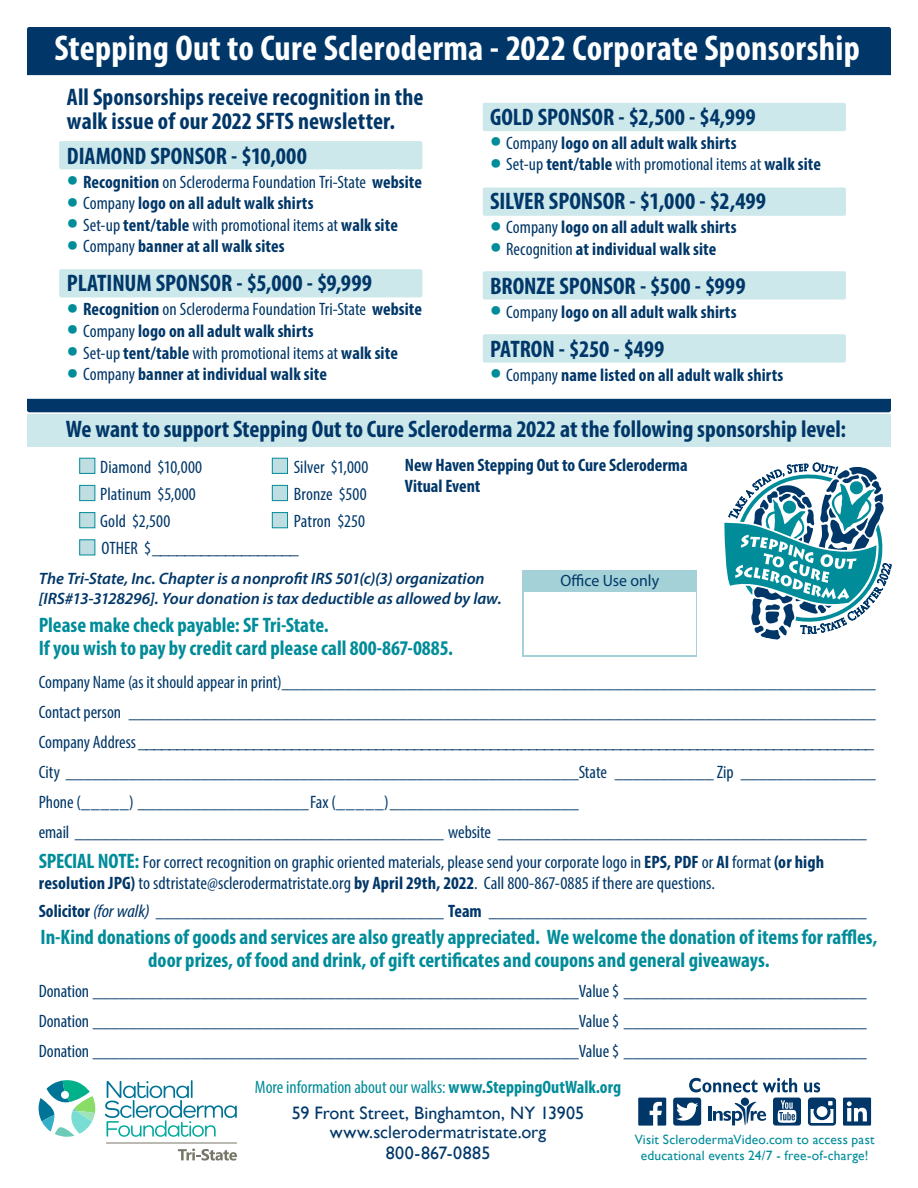
<style>
.page{position:relative;width:918px;height:1188px;background:#fff}
.page>*{position:absolute;margin:0;border:0;box-sizing:border-box;transform-origin:0 0}
.t1{font:700 condensed 36px "Myriad Pro";letter-spacing:.01em;color:#fff}
.t2{font:700 condensed 24px/24px "Myriad Pro";color:#003768}
.t3{font:700 condensed 21px/22.5px "Myriad Pro";color:#008c99}
.t4{font:condensed 18px/30px "Myriad Pro";color:#003768}
.t5{font:700 condensed 18px/21px "Myriad Pro";letter-spacing:.005em;color:#003768}
.t6{font:18px/20.2px "Gill Sans";letter-spacing:.005em;color:#003768;text-align:center}
.t7{font:condensed 18px "Myriad Pro";letter-spacing:-.005em;color:#008c99}
.t8{font:italic 600 16.5px/19.5px "Myriad Pro";color:#003768}
.t9{font:16.35px "Myriad Pro";color:#003768}
.t10{font:13.5px/16.5px "Gill Sans";letter-spacing:.015em;color:#008c99;text-align:center}
.s1{font-size:45px;color:#008c99}
.s2{font-weight:700}
.s3{font-weight:400;font-size:45px;color:#008c99}
.s4{font-weight:400}
.s5{font-weight:700;font-size:21px;color:#008c99}
.s6{font-style:italic}
</style>
<div class="page">
<div style="left:27px;top:27px;width:864px;height:48px;background:#003768"></div>
<div style="left:27px;top:399px;width:864px;height:13px;background:#003768"></div>
<div style="left:27px;top:414px;width:864px;height:33px;background:#cde8eb"></div>
<svg style="left:105px;top:1080px;width:132px;height:57px"></svg>
<svg style="left:39px;top:1080px;width:56px;height:57px"></svg>
<svg style="left:178px;top:1149px;width:59px;height:12px"></svg>
<hr style="left:106px;top:1143px;width:131px;height:1px;background:#767668">
<svg style="left:689px;top:1078px;width:108px;height:14px"></svg>
<svg style="left:804px;top:1082px;width:16px;height:10px"></svg>
<svg style="left:638px;top:1098px;width:28px;height:28px"></svg>
<div style="left:741px;top:1098px;width:8px;height:8px;background:#003768;border-radius:50%"></div>
<hr style="left:708px;top:1106px;width:3px;height:15px;background:#003768">
<svg style="left:713px;top:1101px;width:53px;height:25px"></svg>
<svg style="left:808px;top:1098px;width:28px;height:28px"></svg>
<svg style="left:843px;top:1098px;width:28px;height:28px"></svg>
<div style="left:773px;top:1098px;width:28px;height:28px;background:#003768;border-radius:3px"></div>
<svg style="left:778px;top:1100px;width:18px;height:23px"></svg>
<svg style="left:673px;top:1098px;width:28px;height:28px"></svg>
<div style="left:79px;top:458px;width:16px;height:16px;background:#bfdee2;border:1px solid #008c99"></div>
<div style="left:79px;top:485px;width:16px;height:16px;background:#bfdee2;border:1px solid #008c99"></div>
<div style="left:79px;top:512px;width:16px;height:16px;background:#bfdee2;border:1px solid #008c99"></div>
<div style="left:79px;top:539px;width:16px;height:16px;background:#bfdee2;border:1px solid #008c99"></div>
<div style="left:272px;top:458px;width:16px;height:16px;background:#bfdee2;border:1px solid #008c99"></div>
<div style="left:272px;top:485px;width:16px;height:16px;background:#bfdee2;border:1px solid #008c99"></div>
<div style="left:272px;top:512px;width:16px;height:16px;background:#bfdee2;border:1px solid #008c99"></div>
<div style="left:522px;top:570px;width:175px;height:86px;background:#a3d1d7"></div>
<div style="left:524px;top:592px;width:172px;height:62px;background:#fff"></div>
<div style="left:483px;top:103px;width:363px;height:28px;background:#cde8eb;border-radius:2px"></div>
<div style="left:483px;top:187px;width:363px;height:29px;background:#cde8eb;border-radius:2px"></div>
<div style="left:483px;top:271px;width:363px;height:29px;background:#cde8eb;border-radius:2px"></div>
<div style="left:59px;top:141px;width:363px;height:28px;background:#cde8eb;border-radius:2px"></div>
<div style="left:59px;top:269px;width:363px;height:28px;background:#cde8eb;border-radius:2px"></div>
<div style="left:483px;top:334px;width:363px;height:29px;background:#cde8eb;border-radius:2px"></div>
<svg style="left:724px;top:466px;width:160px;height:174px"></svg>
<h1 class="t1" style="left:55px;top:26px;width:807px">Stepping Out to Cure Scleroderma - 2022 Corporate Sponsorship</h1>
<h2 class="t2" style="left:67px;top:85px;width:358px">All Sponsorships receive recognition in the walk issue of our 2022 SFTS newsletter.</h2>
<h2 class="t2" style="left:67px;top:143px;width:241px">DIAMOND SPONSOR - $10,000</h2>
<p class="t4" style="left:67px;top:166px;width:357px"><span class="s1">•</span> <span class="s2">Recognition</span> on Scleroderma Foundation Tri-State <span class="s2">website</span></p>
<p class="t5" style="left:67px;top:192px;width:248px"><span class="s3">•</span> <span class="s4">Company</span> logo on all adult walk shirts</p>
<p class="t4" style="left:67px;top:210px;width:332px"><span class="s1">•</span> Set-up <span class="s2">tent/table</span> with promotional items at <span class="s2">walk site</span></p>
<p class="t5" style="left:67px;top:235px;width:219px"><span class="s3">•</span> <span class="s4">Company</span> banner at all walk sites</p>
<h2 class="t2" style="left:67px;top:271px;width:306px">PLATINUM SPONSOR - $5,000 - $9,999</h2>
<p class="t4" style="left:67px;top:294px;width:357px"><span class="s1">•</span> <span class="s2">Recognition</span> on Scleroderma Foundation Tri-State <span class="s2">website</span></p>
<p class="t5" style="left:67px;top:320px;width:248px"><span class="s3">•</span> <span class="s4">Company</span> logo on all adult walk shirts</p>
<p class="t4" style="left:67px;top:337px;width:332px"><span class="s1">•</span> Set-up <span class="s2">tent/table</span> with promotional items at <span class="s2">walk site</span></p>
<p class="t5" style="left:67px;top:363px;width:262px"><span class="s3">•</span> <span class="s4">Company</span> banner at individual walk site</p>
<h2 class="t2" style="left:490px;top:104px;width:267px">GOLD SPONSOR - $2,500 - $4,999</h2>
<p class="t5" style="left:490px;top:132px;width:248px"><span class="s3">•</span> <span class="s4">Company</span> logo on all adult walk shirts</p>
<p class="t4" style="left:490px;top:149px;width:332px"><span class="s1">•</span> Set-up <span class="s2">tent/table</span> with promotional items at <span class="s2">walk site</span></p>
<h2 class="t2" style="left:490px;top:189px;width:278px">SILVER SPONSOR - $1,000 - $2,499</h2>
<p class="t5" style="left:490px;top:216px;width:248px"><span class="s3">•</span> <span class="s4">Company</span> logo on all adult walk shirts</p>
<p class="t5" style="left:490px;top:238px;width:228px"><span class="s3">•</span> <span class="s4">Recognition</span> at individual walk site</p>
<h2 class="t2" style="left:490px;top:273px;width:257px">BRONZE SPONSOR - $500 - $999</h2>
<p class="t5" style="left:490px;top:301px;width:248px"><span class="s3">•</span> <span class="s4">Company</span> logo on all adult walk shirts</p>
<h2 class="t2" style="left:490px;top:336px;width:176px">PATRON - $250 - $499</h2>
<p class="t5" style="left:490px;top:364px;width:295px"><span class="s3">•</span> <span class="s4">Company</span> name listed on all adult walk shirts</p>
<h2 class="t2" style="left:66px;top:417px;width:782px">We want to support Stepping Out to Cure Scleroderma 2022 at the following sponsorship level:</h2>
<p class="t4" style="left:100px;top:452px;width:103px">Diamond $10,000</p>
<p class="t4" style="left:294px;top:452px;width:76px">Silver $1,000</p>
<p class="t4" style="left:100px;top:479px;width:97px">Platinum $5,000</p>
<p class="t4" style="left:294px;top:479px;width:74px">Bronze $500</p>
<p class="t4" style="left:100px;top:506px;width:72px">Gold $2,500</p>
<p class="t5" style="left:405px;top:454px;width:284px">New Haven Stepping Out to Cure Scleroderma<br>Vitual Event</p>
<p class="t4" style="left:101px;top:507px;width:265px;line-height:27px;text-indent:192px">Patron $250<br>OTHER $__________________</p>
<p class="t8" style="left:39px;top:568px;width:464px">The Tri-State, Inc. Chapter is a nonprofit IRS 501(c)(3) organization [IRS#13-3128296]. Your donation is tax deductible as allowed by law.</p>
<p class="t3" style="left:39px;top:613px;width:416px">Please make check payable: SF Tri-State.<br>If you wish to pay by credit card please call 800-867-0885.</p>
<p class="t4" style="left:39px;top:666px;width:839px">Company Name (as it should appear in print)__________________________________________________________________ Contact person ___________________________________________________________________________________ Company Address ________________________________________________________________________________________________ City _________________________________________________________State ___________ Zip _______________ Phone (_____) ___________________Fax (_____)_____________________<br>email _________________________________________ website _________________________________________ <span class="s5">SPECIAL NOTE:</span> For correct recognition on graphic oriented materials, please send your corporate logo in <span class="s2">EPS, PDF</span> or <span class="s2">AI</span> format <span class="s2">(or high</span></p>
<p class="t4" style="left:39px;top:868px;width:830px;line-height:28.5px"><span class="s2">resolution JPG)</span> to sdtristate@sclerodermatristate.org <span class="s2">by April 29th, 2022</span>. Call 800-867-0885 if there are questions.<br><span class="s2">Solicitor</span> <span class="s6">(for walk)</span> ________________________________ <span class="s2">Team</span> __________________________________________</p>
<p class="t3" style="left:41px;top:925px;width:838px;text-align:center">In-Kind donations of goods and services are also greatly appreciated. We welcome the donation of items for raffles, door prizes, of food and drink, of gift certificates and coupons and general giveaways.</p>
<p class="t4" style="left:39px;top:975px;width:830px;text-align:justify">Donation ______________________________________________________Value $ ___________________________ Donation ______________________________________________________Value $ ___________________________ Donation ______________________________________________________Value $ ___________________________</p>
<p class="t9" style="left:560px;top:571px;width:100px">Office Use only</p>
<p class="t7" style="left:255px;top:1076px;width:368px">More information about our walks: <span class="s2">www.SteppingOutWalk.org</span></p>
<p class="t6" style="left:292px;top:1103px;width:294px">59 Front Street, Binghamton, NY 13905 www.sclerodermatristate.org<br>800-867-0885</p>
<p class="t10" style="left:635px;top:1131px;width:241px">Visit SclerodermaVideo.com to access past educational events 24/7 - free-of-charge!</p>
</div>
